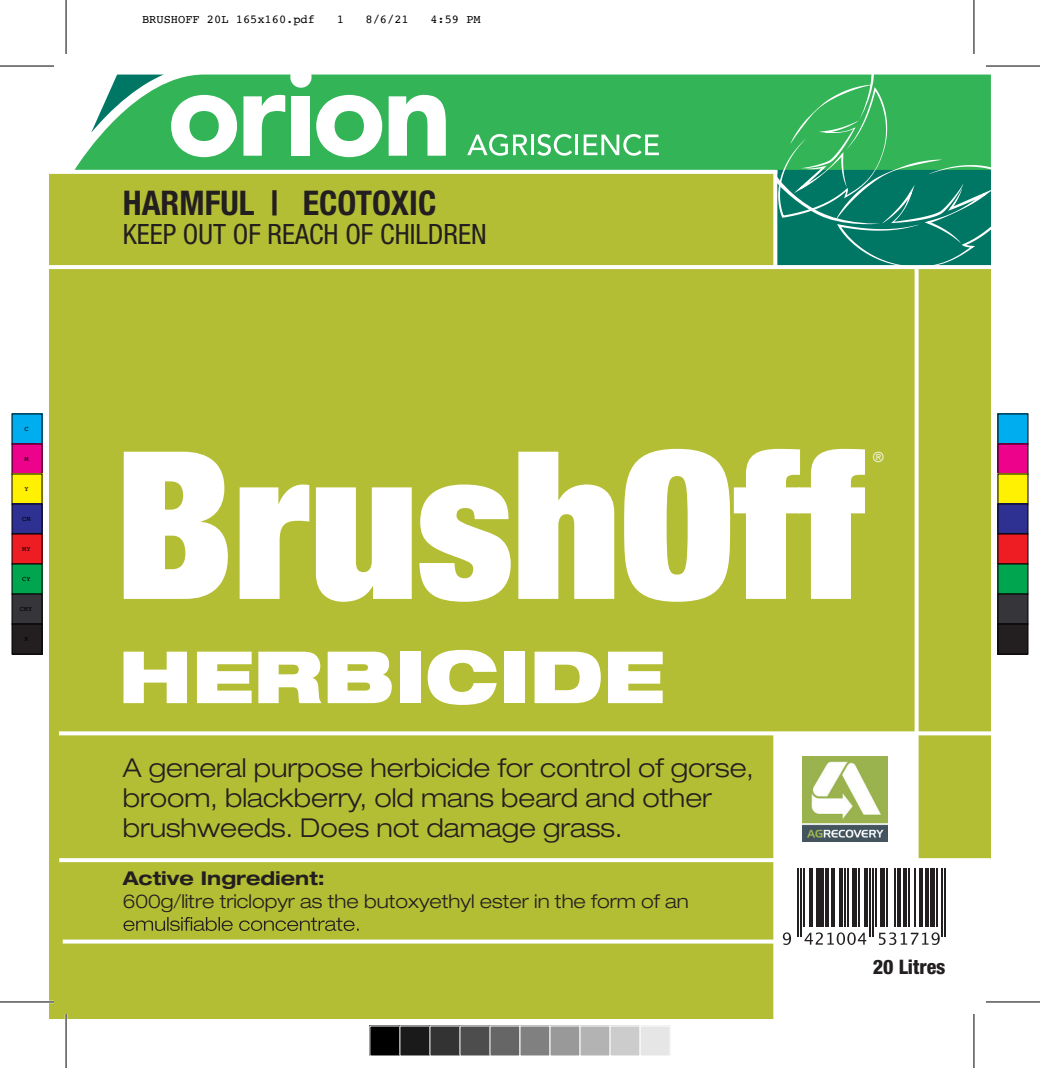
<style>
.page{position:relative;width:1040px;height:1068px;background:#fff}
.page>*{position:absolute;margin:0;border:0;box-sizing:border-box;transform-origin:0 0}
.t1{font:900 condensed 206px "Helvetica Neue LT Std";color:#fff}
.t2{font:900 expanded 72px "Helvetica Neue LT Std";color:#fff}
.t3{font:700 condensed 34px "Helvetica Neue LT Std";color:#231f20}
.t4{font:condensed 28px "Helvetica Neue LT Std";color:#231f20}
.t5{font:300 expanded 26px/30px "Helvetica Neue LT Std";color:#231f20}
.t6{font:800 condensed 20px "Helvetica Neue LT Std";color:#231f20}
.t7{font:300 expanded 19px "Helvetica Neue LT Std";color:#231f20}
.t8{font:700 expanded 19px "Helvetica Neue LT Std";color:#231f20}
.t9{font:300 14px "Helvetica Neue LT Std";color:#fff}
.t10{font:12px "Courier";color:#000}
.t11{font:7px "Courier";color:#000}
</style>
<div class="page">
<div style="left:49px;top:171px;width:941px;height:847px;background:#b4be34"></div>
<div style="left:75px;top:75px;width:699px;height:95px;background:#32b457"></div>
<svg style="left:91px;top:75px;width:73px;height:58px"></svg>
<svg style="left:171px;top:95px;width:66px;height:62px"></svg>
<svg style="left:243px;top:95px;width:42px;height:61px"></svg>
<svg style="left:316px;top:95px;width:66px;height:62px"></svg>
<svg style="left:388px;top:95px;width:57px;height:61px"></svg>
<div style="left:292px;top:96px;width:18px;height:60px;background:#fff"></div>
<svg style="left:59px;top:858px;width:931px;height:4px;fill:#fff"></svg>
<svg style="left:63px;top:939px;width:710px;height:4px;fill:#fff"></svg>
<svg style="left:59px;top:731px;width:931px;height:4px;fill:#fff"></svg>
<div style="left:775px;top:733px;width:141px;height:285px;background:#fff"></div>
<img style="left:802px;top:756px;width:85px;height:85px">
<svg style="left:914px;top:269px;width:4px;height:591px;fill:#fff"></svg>
<svg style="left:773px;top:732px;width:4px;height:286px"></svg>
<hr style="left:773px;top:170px;width:4px;height:97px;background:#e5e9ba">
<svg style="left:467px;top:134px;width:40px;height:22px"></svg>
<svg style="left:513px;top:134px;width:14px;height:21px"></svg>
<hr style="left:530px;top:134px;width:3px;height:21px;background:#fff">
<svg style="left:537px;top:134px;width:35px;height:22px"></svg>
<hr style="left:575px;top:134px;width:3px;height:21px;background:#fff">
<svg style="left:583px;top:134px;width:75px;height:22px"></svg>
<svg style="left:774px;top:49px;width:216px;height:216px"></svg>
<svg style="left:49px;top:265px;width:941px;height:4px;fill:#fff"></svg>
<svg style="left:49px;top:170px;width:728px;height:4px;fill:#fff"></svg>
<svg style="left:123px;top:917px;width:235px;height:14px"></svg>
<div style="left:792px;top:860px;width:198px;height:158px;background:#fff"></div>
<svg style="left:804px;top:932px;width:62px;height:12px"></svg>
<svg style="left:879px;top:932px;width:60px;height:12px"></svg>
<svg style="left:782px;top:932px;width:8px;height:12px"></svg>
<hr style="left:797px;top:868px;width:1px;height:69px;background:#231f20">
<hr style="left:800px;top:868px;width:1px;height:69px;background:#231f20">
<hr style="left:803px;top:868px;width:1px;height:59px;background:#231f20">
<hr style="left:809px;top:868px;width:3px;height:59px;background:#231f20">
<hr style="left:815px;top:868px;width:3px;height:59px;background:#231f20">
<hr style="left:820px;top:868px;width:3px;height:59px;background:#231f20">
<hr style="left:825px;top:868px;width:3px;height:59px;background:#231f20">
<hr style="left:831px;top:868px;width:3px;height:59px;background:#231f20">
<hr style="left:839px;top:868px;width:3px;height:59px;background:#231f20">
<hr style="left:843px;top:868px;width:2px;height:59px;background:#231f20">
<hr style="left:847px;top:868px;width:1px;height:59px;background:#231f20">
<div style="left:851px;top:868px;width:5px;height:59px;background:#231f20"></div>
<hr style="left:857px;top:868px;width:2px;height:59px;background:#231f20">
<hr style="left:864px;top:868px;width:3px;height:59px;background:#231f20">
<hr style="left:868px;top:868px;width:2px;height:69px;background:#231f20">
<hr style="left:871px;top:868px;width:2px;height:69px;background:#231f20">
<hr style="left:875px;top:868px;width:1px;height:59px;background:#231f20">
<div style="left:879px;top:868px;width:5px;height:59px;background:#231f20"></div>
<hr style="left:886px;top:868px;width:1px;height:59px;background:#231f20">
<hr style="left:893px;top:868px;width:2px;height:59px;background:#231f20">
<svg style="left:897px;top:868px;width:3px;height:59px"></svg>
<hr style="left:903px;top:868px;width:3px;height:59px;background:#231f20">
<hr style="left:907px;top:868px;width:2px;height:59px;background:#231f20">
<hr style="left:914px;top:868px;width:1px;height:59px;background:#231f20">
<hr style="left:918px;top:868px;width:3px;height:59px;background:#231f20">
<svg style="left:925px;top:868px;width:3px;height:59px"></svg>
<div style="left:929px;top:868px;width:5px;height:59px;background:#231f20"></div>
<hr style="left:935px;top:868px;width:2px;height:59px;background:#231f20">
<hr style="left:940px;top:868px;width:2px;height:69px;background:#231f20">
<hr style="left:943px;top:868px;width:2px;height:69px;background:#231f20">
<hr style="left:985px;top:65px;width:54px;height:2px;background:#fff">
<hr style="left:0;top:1000px;width:54px;height:3px;background:#fff">
<hr style="left:65px;top:1013px;width:2px;height:54px;background:#fff">
<hr style="left:972px;top:0;width:2px;height:54px;background:#fff">
<hr style="left:0;top:66px;width:54px;height:1px;background:#000">
<hr style="left:985px;top:66px;width:54px;height:1px;background:#000">
<hr style="left:0;top:1001px;width:54px;height:1px;background:#000">
<hr style="left:985px;top:1001px;width:54px;height:1px;background:#000">
<hr style="left:66px;top:0;width:1px;height:54px;background:#000">
<hr style="left:66px;top:1013px;width:1px;height:54px;background:#000">
<hr style="left:973px;top:0;width:1px;height:54px;background:#000">
<hr style="left:973px;top:1013px;width:1px;height:54px;background:#000">
<div style="left:12px;top:414px;width:30px;height:30px;background:#00aeef"></div>
<div style="left:12px;top:444px;width:30px;height:30px;background:#ed028c"></div>
<div style="left:12px;top:474px;width:30px;height:30px;background:#fff101"></div>
<div style="left:12px;top:504px;width:30px;height:30px;background:#2e3092"></div>
<div style="left:12px;top:534px;width:30px;height:30px;background:#ee1d23"></div>
<div style="left:12px;top:564px;width:30px;height:30px;background:#00a54f"></div>
<div style="left:12px;top:594px;width:30px;height:30px;background:#363539"></div>
<div style="left:12px;top:593px;width:30px;height:31px;border:1px solid #000"></div>
<div style="left:12px;top:624px;width:30px;height:30px;background:#231f20"></div>
<div style="left:12px;top:623px;width:30px;height:31px;border:1px solid #000"></div>
<div style="left:997px;top:414px;width:30px;height:30px;background:#00aeef"></div>
<div style="left:997px;top:444px;width:30px;height:30px;background:#ed028c"></div>
<div style="left:997px;top:474px;width:30px;height:30px;background:#fff101"></div>
<div style="left:997px;top:504px;width:30px;height:30px;background:#2e3092"></div>
<div style="left:997px;top:534px;width:30px;height:30px;background:#ee1d23"></div>
<div style="left:997px;top:533px;width:31px;height:31px;border:1px solid #000"></div>
<div style="left:997px;top:564px;width:30px;height:30px;background:#00a54f"></div>
<div style="left:997px;top:594px;width:30px;height:30px;background:#363539"></div>
<div style="left:997px;top:593px;width:31px;height:31px;border:1px solid #000"></div>
<div style="left:997px;top:624px;width:30px;height:30px;background:#231f20"></div>
<div style="left:997px;top:623px;width:31px;height:31px;border:1px solid #000"></div>
<div style="left:370px;top:1025px;width:30px;height:30px;background:#000"></div>
<div style="left:400px;top:1025px;width:30px;height:30px;background:#1a1a1a"></div>
<div style="left:430px;top:1025px;width:30px;height:30px;background:#333"></div>
<div style="left:460px;top:1025px;width:30px;height:30px;background:#4d4d4d"></div>
<div style="left:490px;top:1025px;width:30px;height:30px;background:#666"></div>
<div style="left:520px;top:1025px;width:30px;height:30px;background:#808080"></div>
<div style="left:519px;top:1025px;width:31px;height:31px;border:1px solid #fff"></div>
<div style="left:550px;top:1025px;width:30px;height:30px;background:#999"></div>
<div style="left:549px;top:1025px;width:31px;height:31px;border:1px solid #fff"></div>
<div style="left:580px;top:1025px;width:30px;height:30px;background:#b3b3b3"></div>
<div style="left:579px;top:1025px;width:31px;height:31px;border:1px solid #fff"></div>
<div style="left:610px;top:1025px;width:30px;height:30px;background:#ccc"></div>
<div style="left:609px;top:1025px;width:31px;height:31px;border:1px solid #fff"></div>
<div style="left:640px;top:1025px;width:30px;height:30px;background:#e6e6e6"></div>
<div style="left:639px;top:1025px;width:31px;height:31px;border:1px solid #fff"></div>
<p class="t11" style="left:25px;top:424px;width:6px">C</p>
<p class="t11" style="left:25px;top:454px;width:6px">M</p>
<p class="t11" style="left:25px;top:484px;width:6px">Y</p>
<p class="t11" style="left:22px;top:514px;width:10px">CM</p>
<p class="t11" style="left:22px;top:544px;width:10px">MY</p>
<p class="t11" style="left:22px;top:574px;width:10px">CY</p>
<p class="t11" style="left:20px;top:604px;width:14px">CMY</p>
<p class="t11" style="left:25px;top:634px;width:6px">K</p>
<p class="t10" style="left:142px;top:10px;width:174px">BRUSHOFF 20L 165x160.pdf</p>
<p class="t10" style="left:336px;top:10px;width:9px">1</p>
<p class="t10" style="left:365px;top:10px;width:45px">8/6/21</p>
<p class="t10" style="left:430px;top:10px;width:52px">4:59 PM</p>
<h3 class="t3" style="left:123px;top:182px;width:315px">HARMFUL | ECOTOXIC</h3>
<p class="t4" style="left:123px;top:217px;width:365px">KEEP OUT OF REACH OF CHILDREN</p>
<h1 class="t1" style="left:116px;top:393px;width:749px">BrushOff</h1>
<p class="t9" style="left:872px;top:448px;width:13px">®</p>
<h2 class="t2" style="left:118px;top:630px;width:547px">HERBICIDE</h2>
<p class="t5" style="left:123px;top:752px;width:632px">A general purpose herbicide for control of gorse, broom, blackberry, old mans beard and other brushweeds. Does not damage grass.</p>
<p class="t8" style="left:123px;top:866px;width:203px">Active Ingredient:</p>
<p class="t7" style="left:123px;top:889px;width:567px">600g/litre triclopyr as the butoxyethyl ester in the form of an</p>
<p class="t6" style="left:872px;top:954px;width:74px">20 Litres</p>
</div>
